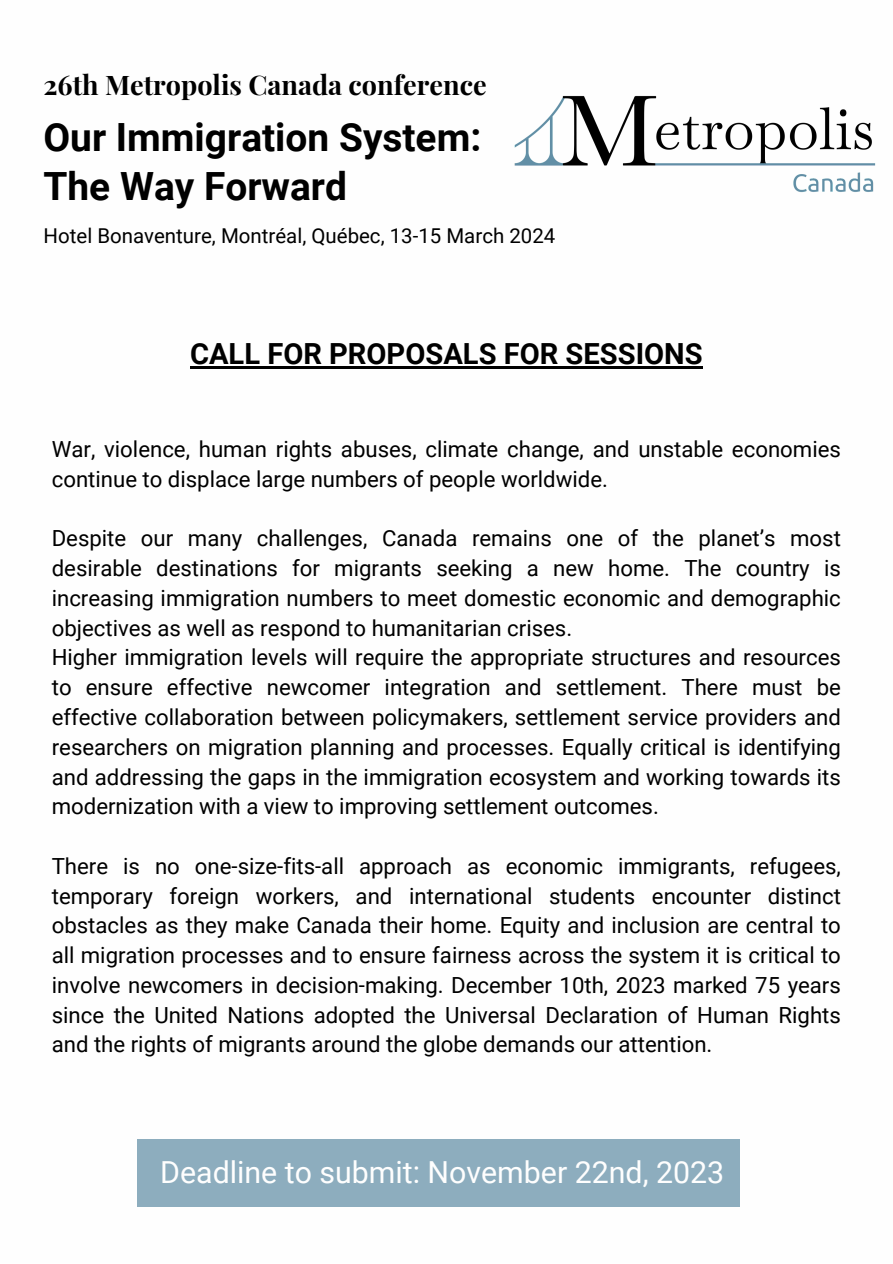
<style>
.page{position:relative;width:893px;height:1264px;background:#fff}
.page>*{position:absolute;margin:0;border:0;box-sizing:border-box;transform-origin:0 0}
.t1{font:700 38.85px/49.5px "Roboto";color:#000}
.t2{font:30.3px "Roboto";color:#fefefe}
.t3{font:700 29.1px "Roboto";color:#000}
.t4{font:700 27px "Playfair Display";color:#000}
.t5{font:22.2px/29.7px "Roboto";color:#000;text-align:justify}
.t6{font:20.4px "Roboto";color:#000}
</style>
<div class="page">
<img style="left:514px;top:95px;width:361px;height:98px">
<div style="left:137px;top:1139px;width:602px;height:67px;background:#8dadbe"></div>
<hr style="left:190px;top:366px;width:512px;height:3px;background:#000">
<p class="t4" style="left:43px;top:65px;width:445px">26th Metropolis Canada conference</p>
<p class="t1" style="left:43px;top:113px;width:439px">Our Immigration System:<br>The Way Forward</p>
<p class="t6" style="left:44px;top:224px;width:513px">Hotel Bonaventure, Montréal, Québec, 13-15 March 2024</p>
<p class="t3" style="left:190px;top:337px;width:514px">CALL FOR PROPOSALS FOR SESSIONS</p>
<p class="t5" style="left:52px;top:434px;width:790px">War, violence, human rights abuses, climate change, and unstable economies continue to displace large numbers of people worldwide.</p>
<p class="t5" style="left:52px;top:524px;width:790px">Despite our many challenges, Canada remains one of the planet’s most desirable destinations for migrants seeking a new home. The country is increasing immigration numbers to meet domestic economic and demographic objectives as well as respond to humanitarian crises.</p>
<p class="t5" style="left:52px;top:643px;width:790px">Higher immigration levels will require the appropriate structures and resources to ensure effective newcomer integration and settlement. There must be effective collaboration between policymakers, settlement service providers and researchers on migration planning and processes. Equally critical is identifying and addressing the gaps in the immigration ecosystem and working towards its modernization with a view to improving settlement outcomes.</p>
<p class="t5" style="left:52px;top:851px;width:790px">There is no one-size-fits-all approach as economic immigrants, refugees, temporary foreign workers, and international students encounter distinct obstacles as they make Canada their home. Equity and inclusion are central to all migration processes and to ensure fairness across the system it is critical to involve newcomers in decision-making. December 10th, 2023 marked 75 years since the United Nations adopted the Universal Declaration of Human Rights and the rights of migrants around the globe demands our attention.</p>
<p class="t2" style="left:160px;top:1154px;width:565px">Deadline to submit: November 22nd, 2023</p>
</div>
